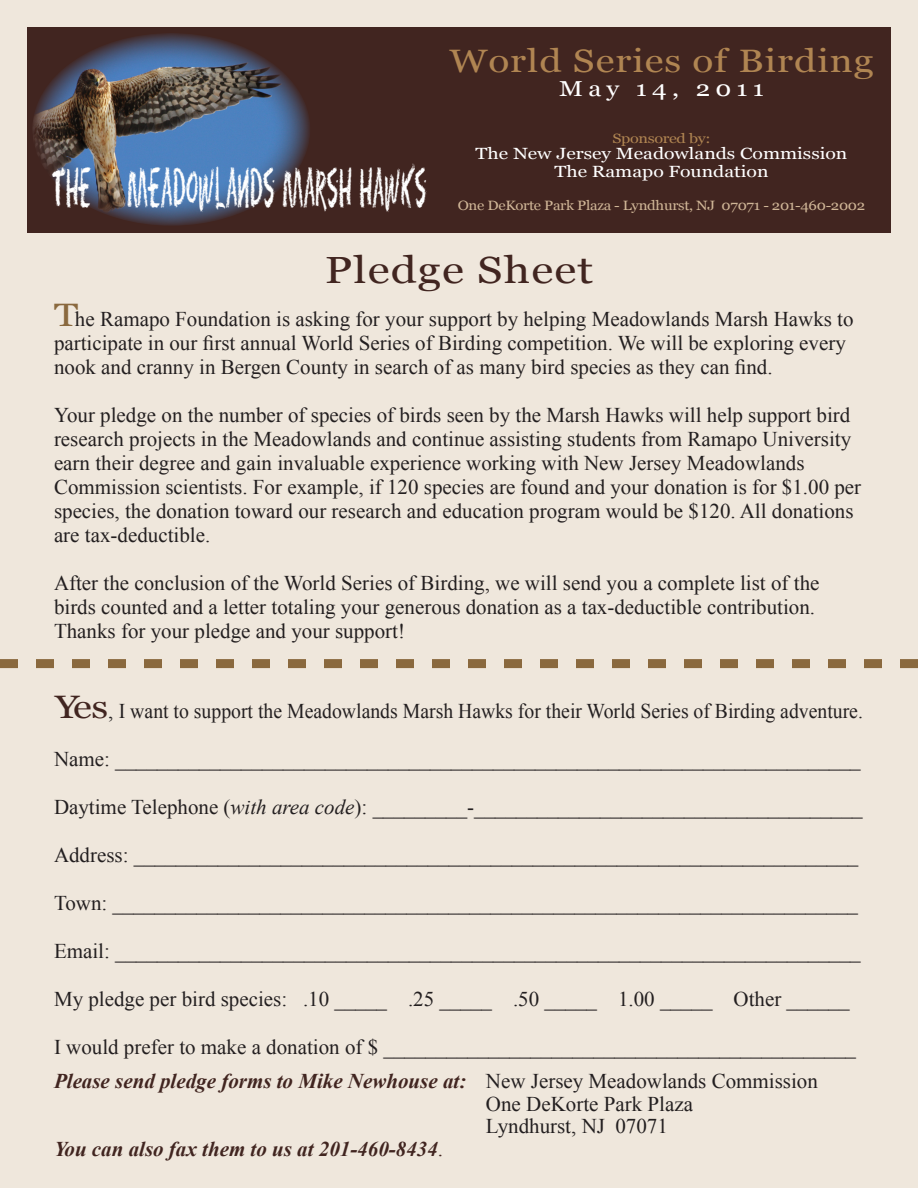
<style>
.page{position:relative;width:918px;height:1188px;background:#efe7dc}
.page>*{position:absolute;margin:0;border:0;box-sizing:border-box;transform-origin:0 0}
.t1{font:51px "Eraser";color:#fff;scale:.38 1}
.t2{font:37.8px "Georgia";letter-spacing:.025em;color:#412520;scale:1.2 1}
.t3{font:32.4px "Georgia";letter-spacing:.025em;color:#b08552;scale:1.2 1}
.t4{font:21.6px "Georgia";letter-spacing:.2em;color:#fff;scale:1.2 1}
.t5{font:21px/24px "Times New Roman";color:#231f20}
.t6{font:italic 700 21px "Times New Roman";color:#412520}
.t7{font:16.2px "Georgia";color:#fff;scale:1.2 1}
.t8{font:13.5px "Georgia";letter-spacing:-.02em;color:#d0b697;scale:1.11 1}
.t9{font:13.5px "Georgia";letter-spacing:-.02em;color:#b08552;scale:1.2 1}
.s1{font-family:"Georgia";font-size:32.4px;color:#8a693e}
.s2{font-family:"Georgia";font-size:32.4px;color:#412520}
.s3{font-style:italic}
.s4{font-weight:400;font-style:normal;color:#231f20}
.s5{font-weight:400;font-style:normal}
</style>
<div class="page">
<div style="left:27px;top:27px;width:864px;height:206px;background:#412520"></div>
<img style="left:33px;top:33px;width:277px;height:192px">
<svg style="left:0;top:659px;width:918px;height:9px"></svg>
<p class="t1" style="left:52px;top:158px;width:987px">THE MEADOWLANDS MARSH HAWKS</p>
<p class="t3" style="left:449px;top:43px;width:355px">World Series of Birding</p>
<p class="t4" style="left:559px;top:77px;width:172px">May 14, 2011</p>
<p class="t9" style="left:612px;top:130px;width:83px">Sponsored by:</p>
<p class="t7" style="left:476px;top:144px;width:311px">The New Jersey Meadowlands Commission</p>
<p class="t7" style="left:554px;top:162px;width:180px">The Ramapo Foundation</p>
<p class="t8" style="left:458px;top:198px;width:369px">One DeKorte Park Plaza - Lyndhurst, NJ 07071 - 201-460-2002</p>
<p class="t2" style="left:325px;top:248px;width:225px">Pledge Sheet</p>
<p class="t5" style="left:54px;top:306px;width:801px"><span class="s1">T</span>he Ramapo Foundation is asking for your support by helping Meadowlands Marsh Hawks to</p>
<p class="t5" style="left:54px;top:330px;width:793px">participate in our first annual World Series of Birding competition. We will be exploring every nook and cranny in Bergen County in search of as many bird species as they can find.</p>
<p class="t5" style="left:54px;top:402px;width:809px">Your pledge on the number of species of birds seen by the Marsh Hawks will help support bird research projects in the Meadowlands and continue assisting students from Ramapo University earn their degree and gain invaluable experience working with New Jersey Meadowlands Commission scientists. For example, if 120 species are found and your donation is for $1.00 per species, the donation toward our research and education program would be $120. All donations are tax-deductible.</p>
<p class="t5" style="left:54px;top:570px;width:767px">After the conclusion of the World Series of Birding, we will send you a complete list of the birds counted and a letter totaling your generous donation as a tax-deductible contribution.<br>Thanks for your pledge and your support!</p>
<p class="t5" style="left:55px;top:699px;width:810px"><span class="s2">Yes</span>, I want to support the Meadowlands Marsh Hawks for their World Series of Birding adventure.</p>
<p class="t5" style="left:54px;top:747px;width:808px">Name: _______________________________________________________________________</p>
<p class="t5" style="left:54px;top:795px;width:810px">Daytime Telephone (<span class="s3">with area code</span>): _________-_____________________________________</p>
<p class="t5" style="left:54px;top:843px;width:806px">Address: _____________________________________________________________________</p>
<p class="t5" style="left:54px;top:891px;width:806px">Town: _______________________________________________________________________</p>
<p class="t5" style="left:54px;top:939px;width:808px">Email: _______________________________________________________________________</p>
<p class="t5" style="left:54px;top:987px;width:797px">My pledge per bird species: .10 _____ .25 _____ .50 _____ 1.00 _____ Other ______</p>
<p class="t5" style="left:54px;top:1035px;width:804px">I would prefer to make a donation of $ _____________________________________________</p>
<p class="t6" style="left:54px;top:1067px;width:765px">Please send pledge forms to Mike Newhouse at: <span class="s4">New Jersey Meadowlands Commission</span></p>
<p class="t5" style="left:486px;top:1092px;width:209px">One DeKorte Park Plaza</p>
<p class="t5" style="left:486px;top:1114px;width:184px">Lyndhurst, NJ 07071</p>
<p class="t6" style="left:54px;top:1134px;width:391px">You can also fax them to us at 201-460-8434<span class="s5">.</span></p>
</div>
